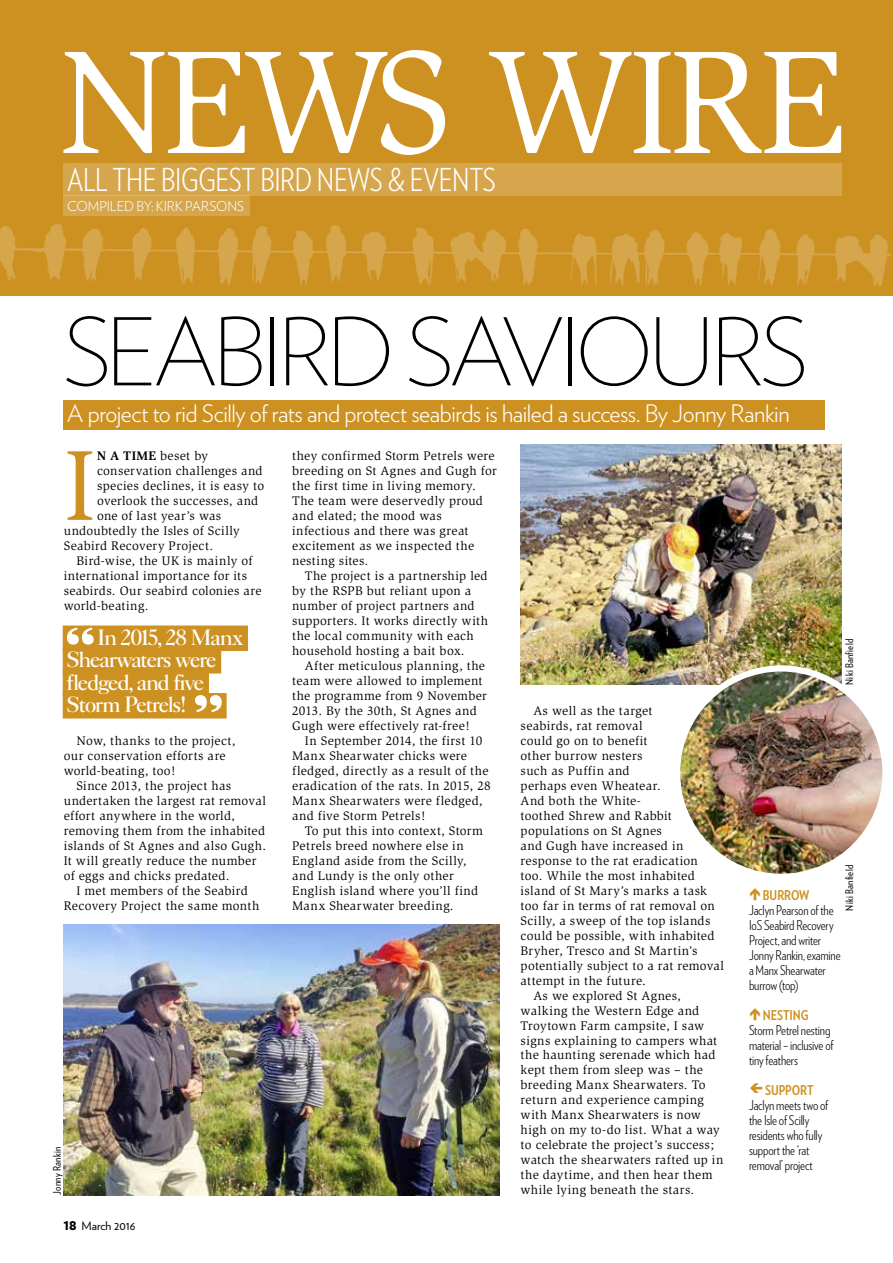
<style>
.page{position:relative;width:893px;height:1263px;background:#fff}
.page>*{position:absolute;margin:0;border:0;box-sizing:border-box;transform-origin:0 0}
.t1{font:150.75px "Slimbach";letter-spacing:-.04em;color:#fff}
.t2{font:102.3px "Slimbach";color:#cd9121}
.t3{font:200 93px "Verlag";letter-spacing:-.06em;color:#000}
.t4{font:300 31.5px "Verlag Condensed";letter-spacing:-.01em;color:#fff}
.t5{font:300 24px "Verlag";letter-spacing:-.02em;color:#fff}
.t6{font:500 21px/22.5px "TF Caslon Display";letter-spacing:-.035em;color:#fff}
.t7{font:300 13.5px/15px "Verlag Condensed";letter-spacing:-.01em;color:#000}
.t8{font:300 13.5px "Verlag";letter-spacing:-.005em;color:#fff}
.t9{font:700 13.5px "Verlag Condensed";letter-spacing:-.005em;color:#cd9121}
.t10{font:12.75px/15px "Slimbach";letter-spacing:.025em;color:#000}
.t11{font:12px "Verlag";color:#000}
.t12{font:10.5px "Verlag Condensed";letter-spacing:.025em;color:#000}
.s1{font-weight:700}
.s2{font-weight:900}
</style>
<div class="page">
<div style="left:64px;top:400px;width:761px;height:30px;background:#cd9121"></div>
<div style="left:0;top:0;width:893px;height:295px;background:#cd9121"></div>
<div style="left:63px;top:196px;width:187px;height:20px;background:#d6a64c"></div>
<div style="left:63px;top:164px;width:779px;height:32px;background:#d6a64c"></div>
<img style="left:521px;top:445px;width:321px;height:240px">
<img style="left:677px;top:668px;width:208px;height:209px;border-radius:104px">
<div style="left:674px;top:665px;width:214px;height:215px;border:6px solid #fff;border-radius:50%"></div>
<img style="left:0;top:223px;width:891px;height:64px">
<div style="left:63px;top:625px;width:185px;height:26px;background:#cd9121"></div>
<div style="left:63px;top:648px;width:158px;height:25px;background:#cd9121"></div>
<div style="left:63px;top:670px;width:146px;height:26px;background:#cd9121"></div>
<div style="left:63px;top:693px;width:164px;height:25px;background:#cd9121"></div>
<svg style="left:67px;top:628px;width:27px;height:17px"></svg>
<svg style="left:195px;top:695px;width:27px;height:17px"></svg>
<img style="left:64px;top:925px;width:435px;height:270px">
<h1 class="t1" style="left:57px;top:16px;width:790px">NEWS WIRE</h1>
<h3 class="t4" style="left:67px;top:158px;width:430px">ALL THE BIGGEST BIRD NEWS &amp; EVENTS</h3>
<p class="t8" style="left:67px;top:196px;width:179px">COMPILED BY: KIRK PARSONS</p>
<h3 class="t3" style="left:63px;top:285px;width:748px">SEABIRD SAVIOURS</h3>
<h3 class="t5" style="left:67px;top:396px;width:724px">A project to rid Scilly of rats and protect seabirds is hailed a success. By Jonny Rankin</h3>
<h2 class="t2" style="left:64px;top:427px;width:34px">I</h2>
<p class="t10" style="left:97px;top:448px;width:113px"><span class="s1">N A TIME</span> beset by</p>
<p class="t10" style="left:292px;top:448px;width:206px">they confirmed Storm Petrels were breeding on St Agnes and Gugh for the first time in living memory.<br>The team were deservedly proud and elated; the mood was infectious and there was great excitement as we inspected the nesting sites.</p>
<p class="t10" style="left:292px;top:568px;width:197px;text-indent:13px">The project is a partnership led by the RSPB but reliant upon a number of project partners and supporters. It works directly with the local community with each household hosting a bait box.</p>
<p class="t10" style="left:292px;top:658px;width:196px;text-indent:13px">After meticulous planning, the team were allowed to implement the programme from 9 November<br>2013. By the 30th, St Agnes and<br>Gugh were effectively rat-free!</p>
<p class="t10" style="left:292px;top:733px;width:200px;text-indent:13px">In September 2014, the first 10<br>Manx Shearwater chicks were fledged, directly as a result of the eradication of the rats. In 2015, 28<br>Manx Shearwaters were fledged, and five Storm Petrels!</p>
<p class="t10" style="left:292px;top:823px;width:192px;text-indent:13px">To put this into context, Storm<br>Petrels breed nowhere else in<br>England aside from the Scilly, and Lundy is the only other<br>English island where you’ll find<br>Manx Shearwater breeding.</p>
<p class="t10" style="left:97px;top:463px;width:167px">conservation challenges and</p>
<p class="t10" style="left:97px;top:478px;width:169px">species declines, it is easy to</p>
<p class="t10" style="left:97px;top:493px;width:163px">overlook the successes, and</p>
<p class="t10" style="left:97px;top:508px;width:126px">one of last year’s was</p>
<p class="t10" style="left:64px;top:523px;width:178px">undoubtedly the Isles of Scilly</p>
<p class="t10" style="left:64px;top:538px;width:151px">Seabird Recovery Project.</p>
<p class="t10" style="left:77px;top:553px;width:177px">Bird-wise, the UK is mainly of</p>
<p class="t10" style="left:64px;top:568px;width:185px">international importance for its</p>
<p class="t10" style="left:64px;top:583px;width:199px">seabirds. Our seabird colonies are</p>
<p class="t10" style="left:64px;top:598px;width:86px">world-beating.</p>
<h3 class="t6" style="left:67px;top:626px;width:178px;text-indent:30px">In 2015, 28 Manx<br>Shearwaters were fledged, and five<br>Storm Petrels!</h3>
<p class="t12" style="left:842px;top:685px;width:47px;rotate:-90deg">Niki Banfield</p>
<p class="t10" style="left:533px;top:703px;width:121px">As well as the target</p>
<p class="t10" style="left:521px;top:718px;width:124px">seabirds, rat removal</p>
<p class="t10" style="left:521px;top:733px;width:128px">could go on to benefit</p>
<p class="t10" style="left:521px;top:748px;width:123px">other burrow nesters</p>
<p class="t10" style="left:521px;top:763px;width:111px">such as Puffin and</p>
<p class="t10" style="left:521px;top:778px;width:142px">perhaps even Wheatear.</p>
<p class="t10" style="left:521px;top:793px;width:122px">And both the White-</p>
<p class="t10" style="left:521px;top:808px;width:153px">toothed Shrew and Rabbit</p>
<p class="t10" style="left:521px;top:823px;width:143px">populations on St Agnes</p>
<p class="t10" style="left:521px;top:838px;width:164px">and Gugh have increased in</p>
<p class="t10" style="left:521px;top:853px;width:179px">response to the rat eradication</p>
<p class="t10" style="left:521px;top:868px;width:176px">too. While the most inhabited</p>
<p class="t10" style="left:521px;top:883px;width:188px">island of St Mary’s marks a task</p>
<p class="t10" style="left:521px;top:898px;width:196px">too far in terms of rat removal on</p>
<p class="t10" style="left:521px;top:913px;width:191px">Scilly, a sweep of the top islands</p>
<p class="t10" style="left:521px;top:928px;width:195px">could be possible, with inhabited</p>
<p class="t10" style="left:521px;top:943px;width:178px">Bryher, Tresco and St Martin’s</p>
<p class="t10" style="left:521px;top:958px;width:205px">potentially subject to a rat removal</p>
<p class="t10" style="left:521px;top:973px;width:127px">attempt in the future.</p>
<p class="t10" style="left:533px;top:988px;width:149px">As we explored St Agnes,</p>
<p class="t10" style="left:521px;top:1003px;width:180px">walking the Western Edge and</p>
<p class="t10" style="left:521px;top:1018px;width:185px">Troytown Farm campsite, I saw</p>
<p class="t10" style="left:521px;top:1033px;width:198px">signs explaining to campers what</p>
<p class="t10" style="left:521px;top:1048px;width:196px">the haunting serenade which had</p>
<p class="t10" style="left:521px;top:1063px;width:184px">kept them from sleep was – the</p>
<p class="t10" style="left:521px;top:1078px;width:187px">breeding Manx Shearwaters. To</p>
<p class="t10" style="left:521px;top:1093px;width:185px">return and experience camping</p>
<p class="t10" style="left:521px;top:1108px;width:182px">with Manx Shearwaters is now</p>
<p class="t10" style="left:521px;top:1123px;width:201px">high on my to-do list. What a way</p>
<p class="t10" style="left:521px;top:1138px;width:195px">to celebrate the project’s success;</p>
<p class="t10" style="left:521px;top:1153px;width:204px">watch the shearwaters rafted up in</p>
<p class="t10" style="left:521px;top:1168px;width:193px">the daytime, and then hear them</p>
<p class="t10" style="left:521px;top:1183px;width:175px">while lying beneath the stars.</p>
<p class="t10" style="left:64px;top:733px;width:173px;text-indent:13px">Now, thanks to the project, our conservation efforts are world-beating, too!</p>
<p class="t10" style="left:64px;top:778px;width:204px;text-indent:13px">Since 2013, the project has undertaken the largest rat removal effort anywhere in the world, removing them from the inhabited islands of St Agnes and also Gugh.<br>It will greatly reduce the number of eggs and chicks predated.</p>
<p class="t10" style="left:64px;top:883px;width:197px;text-align:center">I met members of the Seabird<br>Recovery Project the same month</p>
<p class="t12" style="left:842px;top:910px;width:47px;rotate:-90deg">Niki Banfield</p>
<p class="t9" style="left:763px;top:885px;width:48px">BURROW</p>
<p class="t7" style="left:749px;top:902px;width:93px">Jaclyn Pearson of the<br>IoS Seabird Recovery<br>Project, and writer<br>Jonny Rankin, examine a Manx Shearwater burrow (top)</p>
<p class="t9" style="left:763px;top:1005px;width:47px">NESTING</p>
<p class="t7" style="left:749px;top:1022px;width:86px">Storm Petrel nesting material – inclusive of tiny feathers</p>
<p class="t9" style="left:765px;top:1080px;width:50px">SUPPORT</p>
<p class="t7" style="left:749px;top:1097px;width:81px">Jaclyn meets two of the Isle of Scilly residents who fully support the ‘rat removal’ project</p>
<p class="t12" style="left:50px;top:1195px;width:50px;rotate:-90deg">Jonny Rankin</p>
<p class="t11" style="left:63px;top:1217px;width:74px"><span class="s2">18</span> March 2016</p>
</div>
